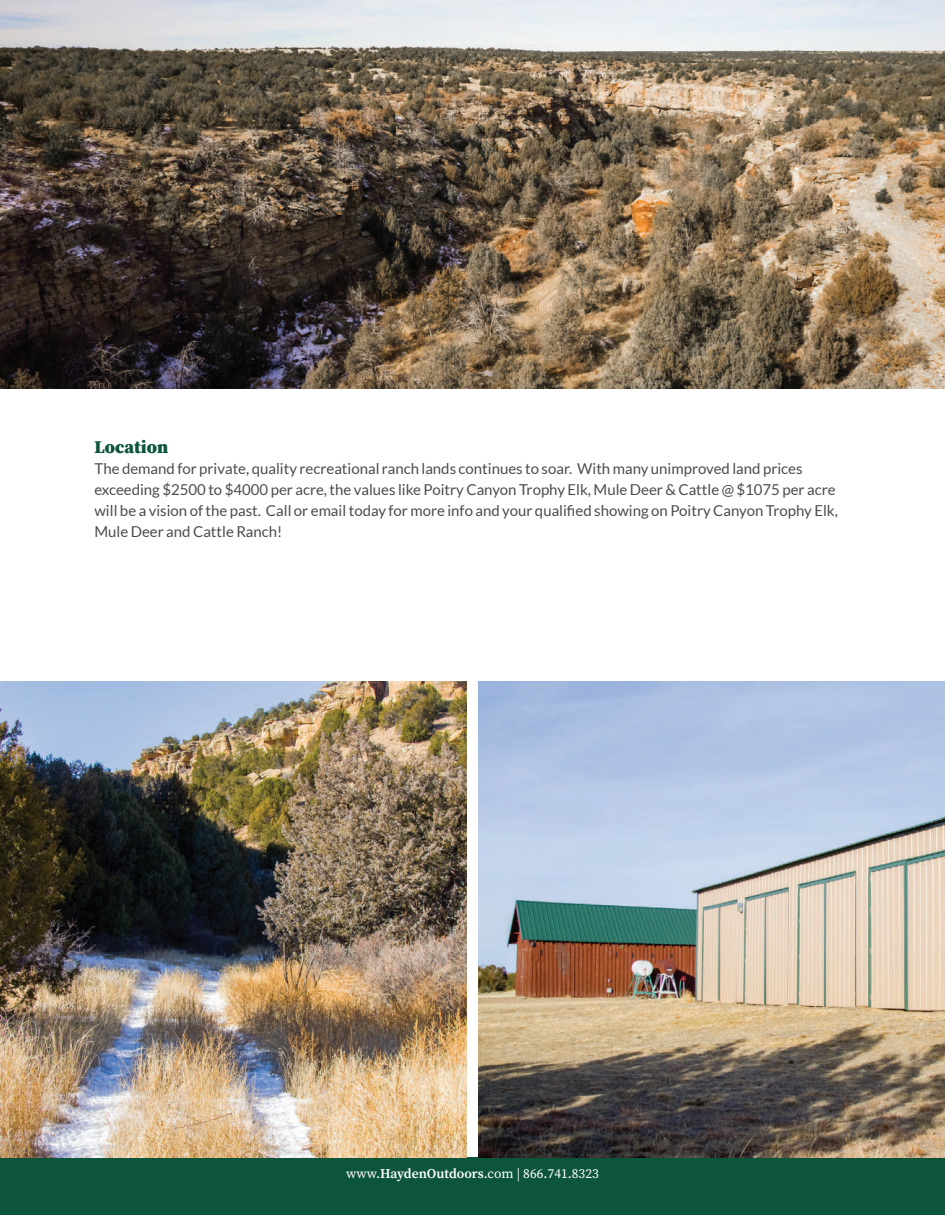
<style>
.page{position:relative;width:945px;height:1215px;background:#fff}
.page>*{position:absolute;margin:0;border:0;box-sizing:border-box;transform-origin:0 0}
.t1{font:900 18px "Source Serif Pro";color:#0d553f}
.t2{font:15px/21px "Lato";color:#4b4c4d}
.t3{font:13.5px "Source Serif Pro";color:#fff}
.s1{font-weight:600}
</style>
<div class="page">
<div style="left:0;top:1158px;width:945px;height:57px;background:#0d553a"></div>
<img style="left:479px;top:681px;width:466px;height:477px">
<img style="left:0;top:681px;width:466px;height:477px">
<img style="left:0;top:0;width:945px;height:388px">
<p class="t1" style="left:94px;top:435px;width:75px">Location</p>
<p class="t2" style="left:94px;top:458px;width:745px">The demand for private, quality recreational ranch lands continues to soar. With many unimproved land prices exceeding $2500 to $4000 per acre, the values like Poitry Canyon Trophy Elk, Mule Deer &amp; Cattle @ $1075 per acre will be a vision of the past. Call or email today for more info and your qualified showing on Poitry Canyon Trophy Elk, Mule Deer and Cattle Ranch!</p>
<p class="t3" style="left:346px;top:1164px;width:254px">www.<span class="s1">HaydenOutdoors</span>.com | 866.741.8323</p>
</div>
